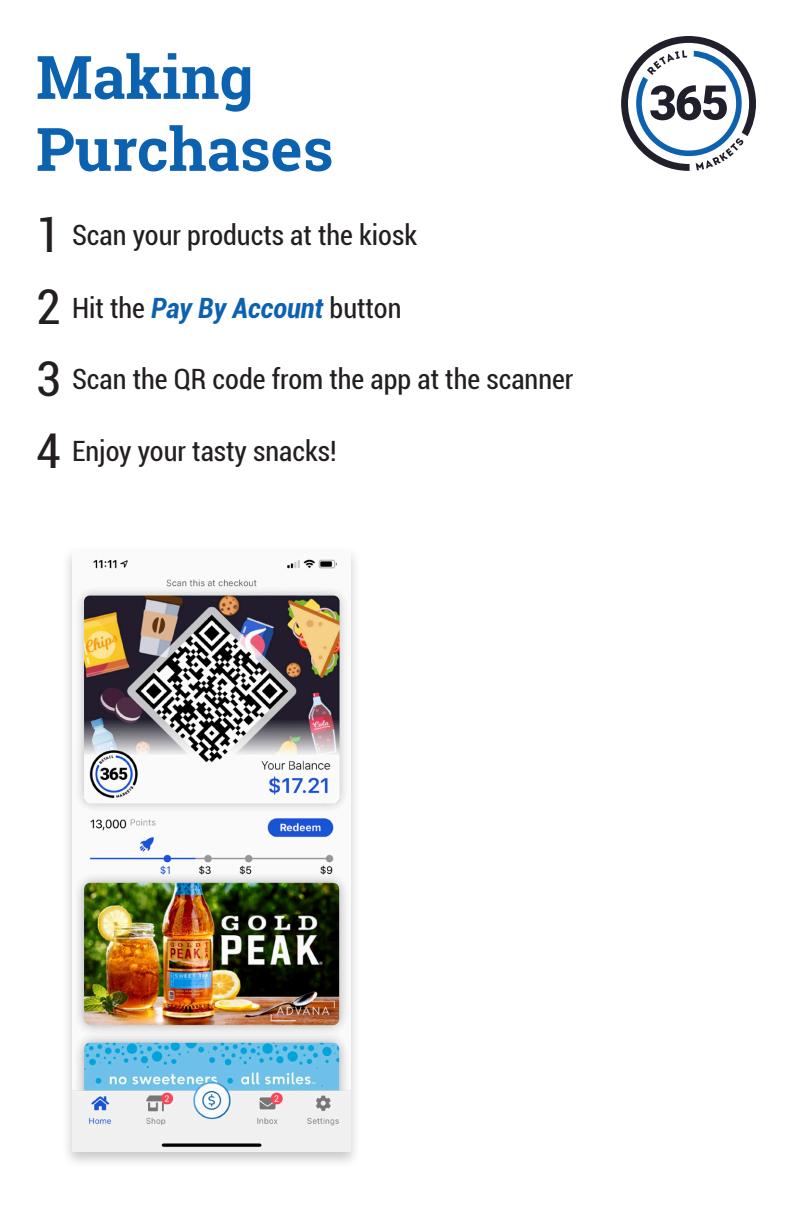
<style>
.page{position:relative;width:792px;height:1224px;background:#fff}
.page>*{position:absolute;margin:0;border:0;box-sizing:border-box;transform-origin:0 0}
.t1{font:700 60px "Roboto Slab";color:#0d62b0}
.t2{font:condensed 48px "Roboto";color:#231f20}
.t3{font:condensed 28px "Roboto";color:#231f20}
.s1{font-weight:700;font-style:italic;color:#0d62b0}
</style>
<div class="page">
<svg style="left:621px;top:36px;width:135px;height:135px"></svg>
<div style="left:61px;top:545px;width:300px;height:624px;background:#231f20;opacity:.25"></div>
<img style="left:72px;top:550px;width:278px;height:602px">
<p class="t1" style="left:36px;top:36px;width:219px">Making</p>
<p class="t1" style="left:36px;top:108px;width:299px">Purchases</p>
<p class="t2" style="left:36px;top:202px;width:26px">1</p>
<p class="t3" style="left:72px;top:215px;width:347px">Scan your products at the kiosk</p>
<p class="t2" style="left:36px;top:274px;width:26px">2</p>
<p class="t3" style="left:72px;top:288px;width:331px">Hit the <span class="s1">Pay By Account</span> button</p>
<p class="t2" style="left:36px;top:346px;width:26px">3</p>
<p class="t3" style="left:72px;top:359px;width:503px">Scan the QR code from the app at the scanner</p>
<p class="t2" style="left:36px;top:418px;width:26px">4</p>
<p class="t3" style="left:72px;top:431px;width:266px">Enjoy your tasty snacks!</p>
</div>
